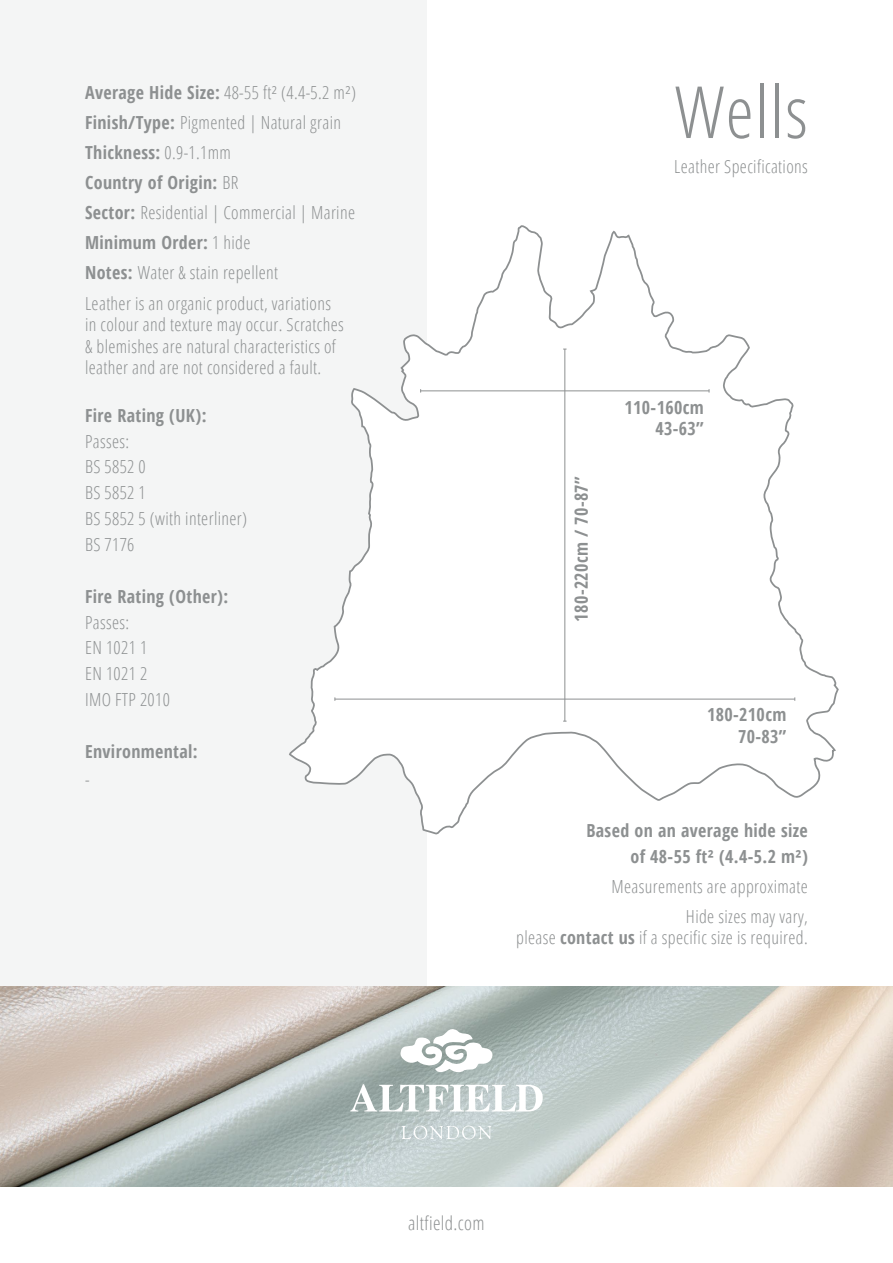
<style>
.page{position:relative;width:893px;height:1263px;background:#fff}
.page>*{position:absolute;margin:0;border:0;box-sizing:border-box;transform-origin:0 0}
.t1{font:300 condensed 72px "Open Sans";letter-spacing:.02em;color:#8d9091}
.t2{font:300 condensed 19.05px "Open Sans";letter-spacing:.02em;color:#8d9091}
.t3{font:300 condensed 18px/30.2px "Open Sans";letter-spacing:.02em;color:#8d9091}
.t4{font:700 condensed 18px/21.6px "Open Sans";letter-spacing:.02em;color:#8d9091;text-align:right}
.s1{font-weight:700}
</style>
<div class="page">
<div style="left:0;top:0;width:427px;height:986px;background:#f4f5f5"></div>
<img style="left:0;top:986px;width:893px;height:200px">
<svg style="left:400px;top:1029px;width:92px;height:47px"></svg>
<svg style="left:350px;top:1084px;width:193px;height:27px"></svg>
<svg style="left:402px;top:1126px;width:89px;height:13px"></svg>
<svg style="left:289px;top:225px;width:550px;height:610px"></svg>
<hr style="left:421px;top:390px;width:288px;height:1px;background:#8d9091">
<hr style="left:335px;top:699px;width:460px;height:1px;background:#8d9091">
<hr style="left:564px;top:349px;width:1px;height:372px;background:#8d9091">
<p class="t3" style="left:85px;top:77px;width:273px"><span class="s1">Average Hide Size:</span> 48-55 ft² (4.4-5.2 m²)<br><span class="s1">Finish/Type:</span> Pigmented | Natural grain<br><span class="s1">Thickness:</span> 0.9-1.1mm<br><span class="s1">Country of Origin:</span> BR<br><span class="s1">Sector:</span> Residential | Commercial | Marine<br><span class="s1">Minimum Order:</span> 1 hide<br><span class="s1">Notes:</span> Water &amp; stain repellent<br>Leather is an organic product, variations</p>
<p class="t3" style="left:85px;top:313px;width:260px;line-height:21.6px">in colour and texture may occur. Scratches &amp; blemishes are natural characteristics of leather and are not considered a fault.</p>
<p class="t4" style="left:85px;top:404px;width:123px">Fire Rating (UK):</p>
<p class="t3" style="left:85px;top:428px;width:164px;line-height:25.8px">Passes:<br>BS 5852 0<br>BS 5852 1<br>BS 5852 5 (with interliner)<br>BS 7176</p>
<p class="t4" style="left:85px;top:585px;width:145px">Fire Rating (Other):</p>
<p class="t3" style="left:85px;top:609px;width:86px;line-height:25.8px">Passes:<br>EN 1021 1<br>EN 1021 2<br>IMO FTP 2010</p>
<p class="t4" style="left:85px;top:740px;width:114px">Environmental:</p>
<p class="t3" style="left:85px;top:764px;width:6px">-</p>
<h1 class="t1" style="left:675px;top:63px;width:134px">Wells</h1>
<p class="t3" style="left:674px;top:150px;width:135px">Leather Specifications</p>
<p class="t4" style="left:570px;top:621px;width:147px;rotate:-90deg">180-220cm / 70-87”</p>
<p class="t4" style="left:624px;top:396px;width:81px">110-160cm<br>43-63”</p>
<p class="t4" style="left:707px;top:704px;width:81px">180-210cm<br>70-83”</p>
<p class="t4" style="left:586px;top:817px;width:223px;line-height:25.5px">Based on an average hide size of 48-55 ft² (4.4-5.2 m²)</p>
<p class="t3" style="left:612px;top:870px;width:198px;text-align:right">Measurements are approximate<br>Hide sizes may vary,</p>
<p class="t3" style="left:516px;top:922px;width:293px">please <span class="s1">contact us</span> if a specific size is required.</p>
<p class="t2" style="left:408px;top:1210px;width:78px">altfield.com</p>
</div>
